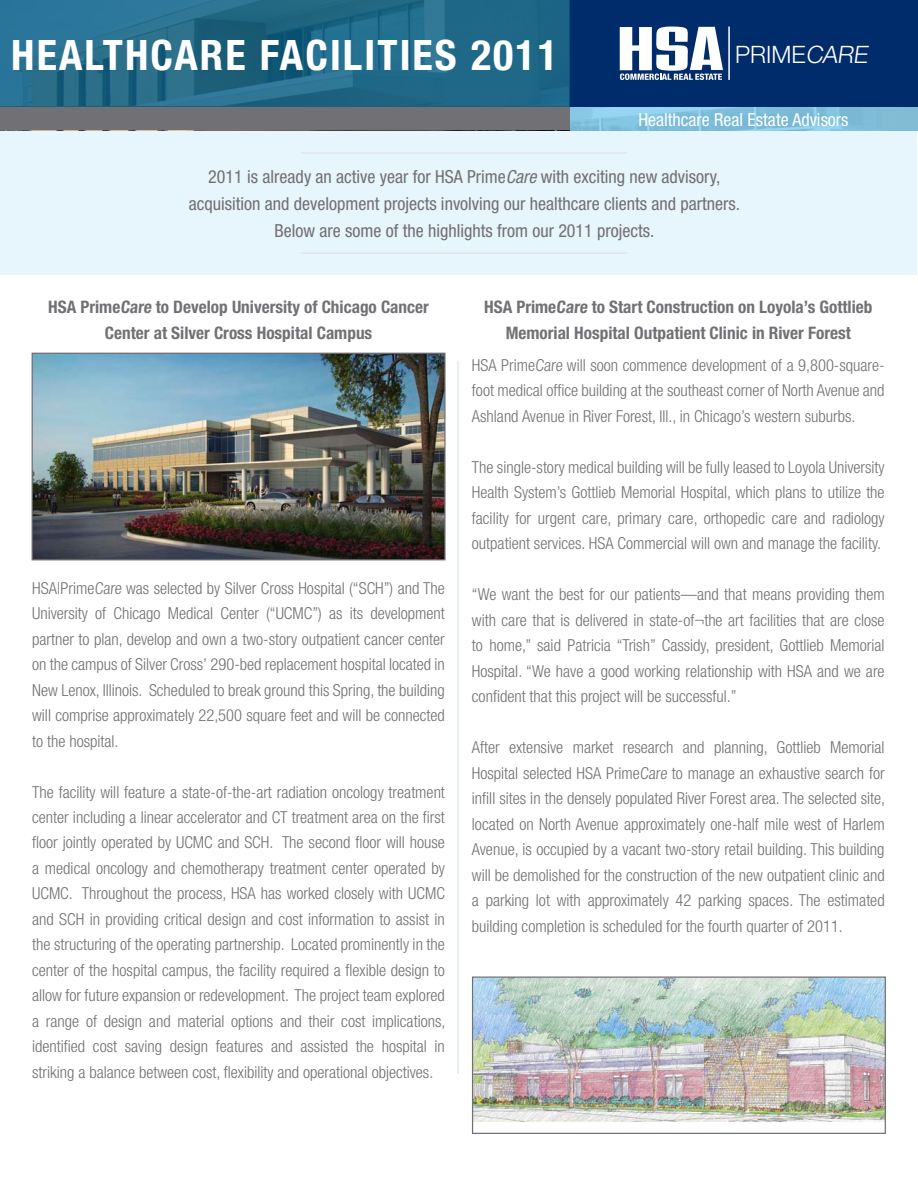
<style>
.page{position:relative;width:918px;height:1188px;background:#fff}
.page>*{position:absolute;margin:0;border:0;box-sizing:border-box;transform-origin:0 0}
.t1{font:700 condensed 42px "Helvetica Neue";letter-spacing:.05em;color:#fff}
.t2{font:300 24px "Helvetica Neue";color:#fff}
.t3{font:condensed 18px/27px "Helvetica Neue";color:#717074;text-align:center}
.t4{font:condensed 18px "Helvetica Neue";color:#fff}
.t5{font:700 condensed 17.25px/25.5px "Helvetica Neue";color:#717074;text-align:center}
.t6{font:300 condensed 16.5px/25.5px "Helvetica Neue";color:#717074;text-align:justify}
.s1{font-style:italic}
</style>
<div class="page">
<div style="left:0;top:131px;width:917px;height:144px;background:#e7f5fc"></div>
<svg style="left:570px;top:106px;width:348px;height:25px;background:#7cbbd7"></svg>
<div style="left:0;top:106px;width:569px;height:24px;background:#717074"></div>
<div style="left:569px;top:0;width:349px;height:106px;background:#002c6b"></div>
<svg style="left:620px;top:27px;width:103px;height:53px"></svg>
<hr style="left:728px;top:27px;width:2px;height:53px;background:#fff">
<svg style="left:0;top:0;width:569px;height:106px;background:#226a89"></svg>
<hr style="left:301px;top:153px;width:326px;height:1px;background:#dedee1">
<hr style="left:301px;top:253px;width:326px;height:1px;background:#dedee1">
<img style="left:34px;top:355px;width:410px;height:203px">
<div style="left:32px;top:353px;width:414px;height:207px;border:1px solid #717074"></div>
<img style="left:474px;top:979px;width:410px;height:143px">
<div style="left:472px;top:977px;width:414px;height:157px;border:1px solid #717074"></div>
<hr style="left:458px;top:361px;width:1px;height:713px;background:#035d86">
<h1 class="t1" style="left:11px;top:29px;width:548px">HEALTHCARE FACILITIES 2011</h1>
<h2 class="t2" style="left:735px;top:39px;width:138px">PRIMECARE</h2>
<p class="t4" style="left:639px;top:109px;width:212px">Healthcare Real Estate Advisors</p>
<p class="t3" style="left:189px;top:163px;width:553px">2011 is already an active year for HSA Prime<span class="s1">Care</span> with exciting new advisory, acquisition and development projects involving our healthcare clients and partners.<br>Below are some of the highlights from our 2011 projects.</p>
<p class="t5" style="left:48px;top:294px;width:382px">HSA PrimeCare to Develop University of Chicago Cancer<br>Center at Silver Cross Hospital Campus</p>
<p class="t6" style="left:32px;top:575px;width:414px">HSA|PrimeCare was selected by Silver Cross Hospital (“SCH”) and The University of Chicago Medical Center (“UCMC”) as its development partner to plan, develop and own a two-story outpatient cancer center on the campus of Silver Cross’ 290-bed replacement hospital located in New Lenox, Illinois. Scheduled to break ground this Spring, the building will comprise approximately 22,500 square feet and will be connected to the hospital.</p>
<p class="t6" style="left:32px;top:779px;width:415px">The facility will feature a state-of-the-art radiation oncology treatment center including a linear accelerator and CT treatment area on the first floor jointly operated by UCMC and SCH. The second floor will house a medical oncology and chemotherapy treatment center operated by UCMC. Throughout the process, HSA has worked closely with UCMC and SCH in providing critical design and cost information to assist in the structuring of the operating partnership. Located prominently in the center of the hospital campus, the facility required a flexible design to allow for future expansion or redevelopment. The project team explored a range of design and material options and their cost implications, identified cost saving design features and assisted the hospital in striking a balance between cost, flexibility and operational objectives.</p>
<p class="t5" style="left:484px;top:294px;width:390px">HSA PrimeCare to Start Construction on Loyola’s Gottlieb<br>Memorial Hospital Outpatient Clinic in River Forest</p>
<p class="t6" style="left:472px;top:352px;width:414px">HSA PrimeCare will soon commence development of a 9,800-square&shy;foot medical office building at the southeast corner of North Avenue and Ashland Avenue in River Forest, Ill., in Chicago’s western suburbs.</p>
<p class="t6" style="left:472px;top:454px;width:414px">The single-story medical building will be fully leased to Loyola University Health System’s Gottlieb Memorial Hospital, which plans to utilize the facility for urgent care, primary care, orthopedic care and radiology outpatient services. HSA Commercial will own and manage the facility.</p>
<p class="t6" style="left:472px;top:582px;width:414px">“We want the best for our patients—and that means providing them with care that is delivered in state-of¬the art facilities that are close to home,” said Patricia “Trish” Cassidy, president, Gottlieb Memorial Hospital. “We have a good working relationship with HSA and we are confident that this project will be successful.”</p>
<p class="t6" style="left:472px;top:735px;width:415px">After extensive market research and planning, Gottlieb Memorial Hospital selected HSA PrimeCare to manage an exhaustive search for infill sites in the densely populated River Forest area. The selected site, located on North Avenue approximately one-half mile west of Harlem Avenue, is occupied by a vacant two-story retail building. This building will be demolished for the construction of the new outpatient clinic and a parking lot with approximately 42 parking spaces. The estimated building completion is scheduled for the fourth quarter of 2011.</p>
</div>
